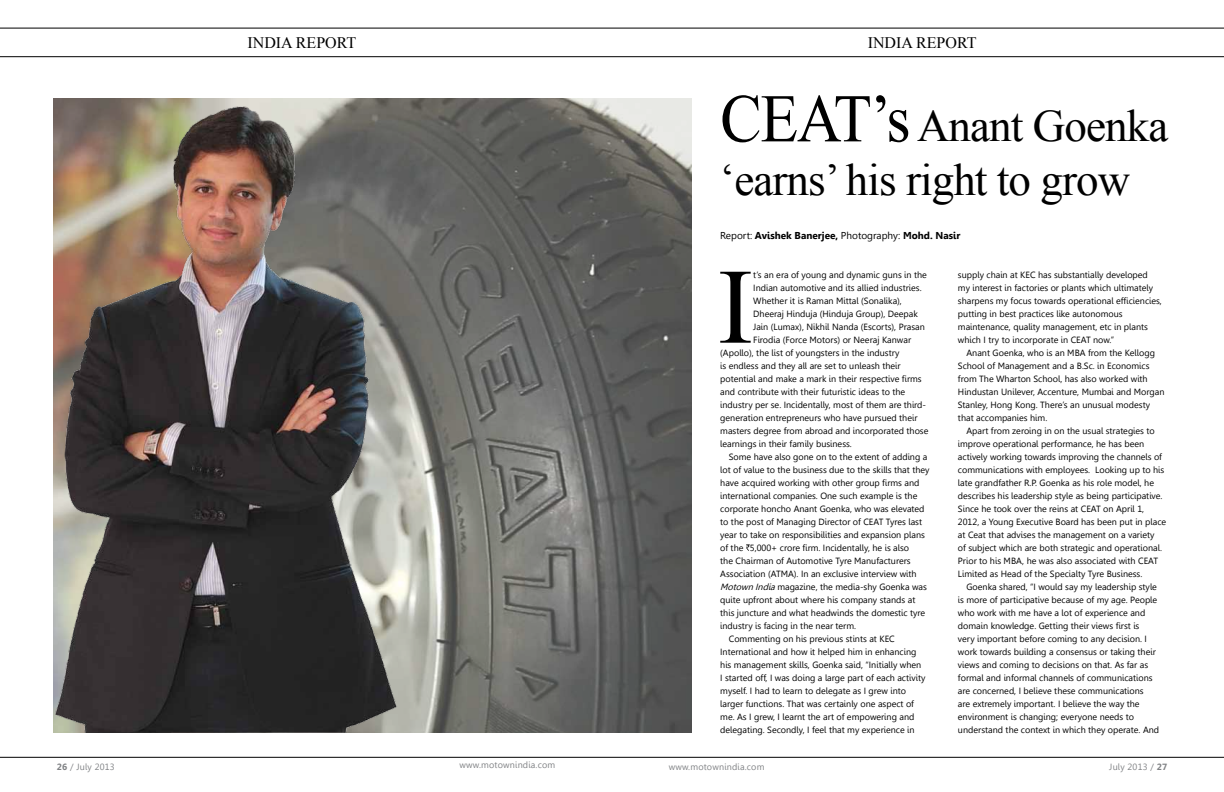
<style>
.page{position:relative;width:1224px;height:792px;background:#fff}
.page>*{position:absolute;margin:0;border:0;box-sizing:border-box;transform-origin:0 0}
.t1{font:107.2px "Times New Roman";color:#000}
.t2{font:45px/54px "Times New Roman";letter-spacing:-.02em;color:#000}
.t3{font:16px "Times New Roman";color:#000}
.t4{font:700 10px "Gisha";color:#000}
.t5{font:9px/13px "Gisha";color:#000}
.t6{font:9px "Gisha";letter-spacing:.02em;color:#808285}
.s1{font-size:68.2px}
.s2{font-weight:400}
.s3{font-style:italic}
.s4{font-weight:700}
</style>
<div class="page">
<img style="left:445px;top:98px;width:246px;height:635px">
<hr style="left:0;top:56px;width:1224px;height:1px;background:#000">
<hr style="left:0;top:28px;width:1224px;height:1px;background:#000">
<hr style="left:0;top:757px;width:1224px;height:1px;background:#000">
<svg style="left:746px;top:544px;width:4px;height:7px"></svg>
<img style="left:53px;top:98px;width:392px;height:635px">
<h3 class="t3" style="left:247px;top:32px;width:110px">India Report</h3>
<h3 class="t3" style="left:868px;top:32px;width:110px">India Report</h3>
<h2 class="t2" style="left:720px;top:99px;width:450px"><span class="s1">CEAT ’s</span> Anant Goenka ‘earns’ his right to grow</h2>
<p class="t4" style="left:720px;top:229px;width:242px"><span class="s2">Report:</span> Avishek Banerjee, <span class="s2">Photography:</span> Mohd. Nasir</p>
<h1 class="t1" style="left:718px;top:235px;width:37px">I</h1>
<p class="t5" style="left:753px;top:268px;width:175px">t’s an era of young and dynamic guns in the</p>
<p class="t5" style="left:753px;top:281px;width:170px">Indian automotive and its allied industries.</p>
<p class="t5" style="left:753px;top:294px;width:150px">Whether it is Raman Mittal (Sonalika),</p>
<p class="t5" style="left:753px;top:307px;width:166px">Dheeraj Hinduja (Hinduja Group), Deepak</p>
<p class="t5" style="left:753px;top:320px;width:173px">Jain (Lumax), Nikhil Nanda (Escorts), Prasan</p>
<p class="t5" style="left:753px;top:333px;width:159px">Firodia (Force Motors) or Neeraj Kanwar</p>
<p class="t5" style="left:720px;top:346px;width:181px">(Apollo), the list of youngsters in the industry</p>
<p class="t5" style="left:720px;top:359px;width:182px">is endless and they all are set to unleash their</p>
<p class="t5" style="left:720px;top:372px;width:203px">potential and make a mark in their respective firms</p>
<p class="t5" style="left:720px;top:385px;width:187px">and contribute with their futuristic ideas to the</p>
<p class="t5" style="left:720px;top:398px;width:207px">industry per se. Incidentally, most of them are third-</p>
<p class="t5" style="left:720px;top:411px;width:199px">generation entrepreneurs who have pursued their</p>
<p class="t5" style="left:720px;top:424px;width:210px">masters degree from abroad and incorporated those</p>
<p class="t5" style="left:720px;top:437px;width:133px">learnings in their family business.</p>
<p class="t5" style="left:729px;top:450px;width:200px">Some have also gone on to the extent of adding a</p>
<p class="t5" style="left:720px;top:463px;width:211px">lot of value to the business due to the skills that they</p>
<p class="t5" style="left:720px;top:476px;width:201px">have acquired working with other group firms and</p>
<p class="t5" style="left:720px;top:489px;width:199px">international companies. One such example is the</p>
<p class="t5" style="left:720px;top:502px;width:206px">corporate honcho Anant Goenka, who was elevated</p>
<p class="t5" style="left:720px;top:515px;width:203px">to the post of Managing Director of CEAT Tyres last</p>
<p class="t5" style="left:720px;top:528px;width:206px">year to take on responsibilities and expansion plans</p>
<p class="t5" style="left:720px;top:541px;width:191px">of the 5,000+ crore firm. Incidentally, he is also</p>
<p class="t5" style="left:720px;top:554px;width:192px">the Chairman of Automotive Tyre Manufacturers</p>
<p class="t5" style="left:720px;top:567px;width:198px">Association (ATMA). In an exclusive interview with</p>
<p class="t5" style="left:720px;top:580px;width:208px"><span class="s3">MotownIndia</span>magazine, the media-shy Goenka was</p>
<p class="t5" style="left:720px;top:593px;width:197px">quite upfront about where his company stands at</p>
<p class="t5" style="left:720px;top:606px;width:207px">this juncture and what headwinds the domestic tyre</p>
<p class="t5" style="left:720px;top:619px;width:137px">industry is facing in the near term.</p>
<p class="t5" style="left:729px;top:632px;width:168px">Commenting on his previous stints at KEC</p>
<p class="t5" style="left:720px;top:645px;width:198px">International and how it helped him in enhancing</p>
<p class="t5" style="left:720px;top:658px;width:203px">his management skills, Goenka said, “Initially when</p>
<p class="t5" style="left:720px;top:671px;width:207px">I started off, I was doing a large part of each activity</p>
<p class="t5" style="left:720px;top:684px;width:187px">myself. I had to learn to delegate as I grew into</p>
<p class="t5" style="left:720px;top:697px;width:195px">larger functions. That was certainly one aspect of</p>
<p class="t5" style="left:720px;top:710px;width:196px">me. As I grew, I learnt the art of empowering and</p>
<p class="t5" style="left:720px;top:723px;width:196px">delegating. Secondly, I feel that my experience in</p>
<p class="t5" style="left:958px;top:268px;width:205px">supply chain at KEC has substantially developed my interest in factories or plants which ultimately sharpens my focus towards operational efficiencies, putting in best practices like autonomous maintenance, quality management, etc in plants which I try to incorporate in CEAT now.”</p>
<p class="t5" style="left:958px;top:346px;width:208px;text-indent:9px">Anant Goenka, who is an MBA from the Kellogg School of Management and a B.Sc. in Economics from The Wharton School, has also worked with Hindustan Unilever, Accenture, Mumbai and Morgan Stanley, Hong Kong. There’s an unusual modesty that accompanies him.</p>
<p class="t5" style="left:958px;top:424px;width:210px;text-indent:9px">Apart from zeroing in on the usual strategies to improve operational performance, he has been actively working towards improving the channels of communications with employees. Looking up to his late grandfather R.P. Goenka as his role model, he describes his leadership style as being participative.<br>Since he took over the reins at CEAT on April 1, 2012, a Young Executive Board has been put in place at Ceat that advises the management on a variety<br>of subject which are both strategic and operational.<br>Prior to his MBA, he was also associated with CEAT Limited as Head of the Specialty Tyre Business.</p>
<p class="t5" style="left:958px;top:580px;width:203px;text-indent:9px">Goenka shared, “I would say my leadership style is more of participative because of my age. People who work with me have a lot of experience and domain knowledge. Getting their views first is<br>very important before coming to any decision. I work towards building a consensus or taking their views and coming to decisions on that. As far as formal and informal channels of communications are concerned, I believe these communications<br>are extremely important. I believe the way the environment is changing; everyone needs to understand the context in which they operate. And</p>
<p class="t6" style="left:57px;top:762px;width:59px"><span class="s4">26</span> / July 2013</p>
<p class="t6" style="left:460px;top:759px;width:97px">www.motownindia.com</p>
<p class="t6" style="left:669px;top:762px;width:97px">www.motownindia.com</p>
<p class="t6" style="left:1109px;top:762px;width:59px">July 2013 / <span class="s4">27</span></p>
</div>
